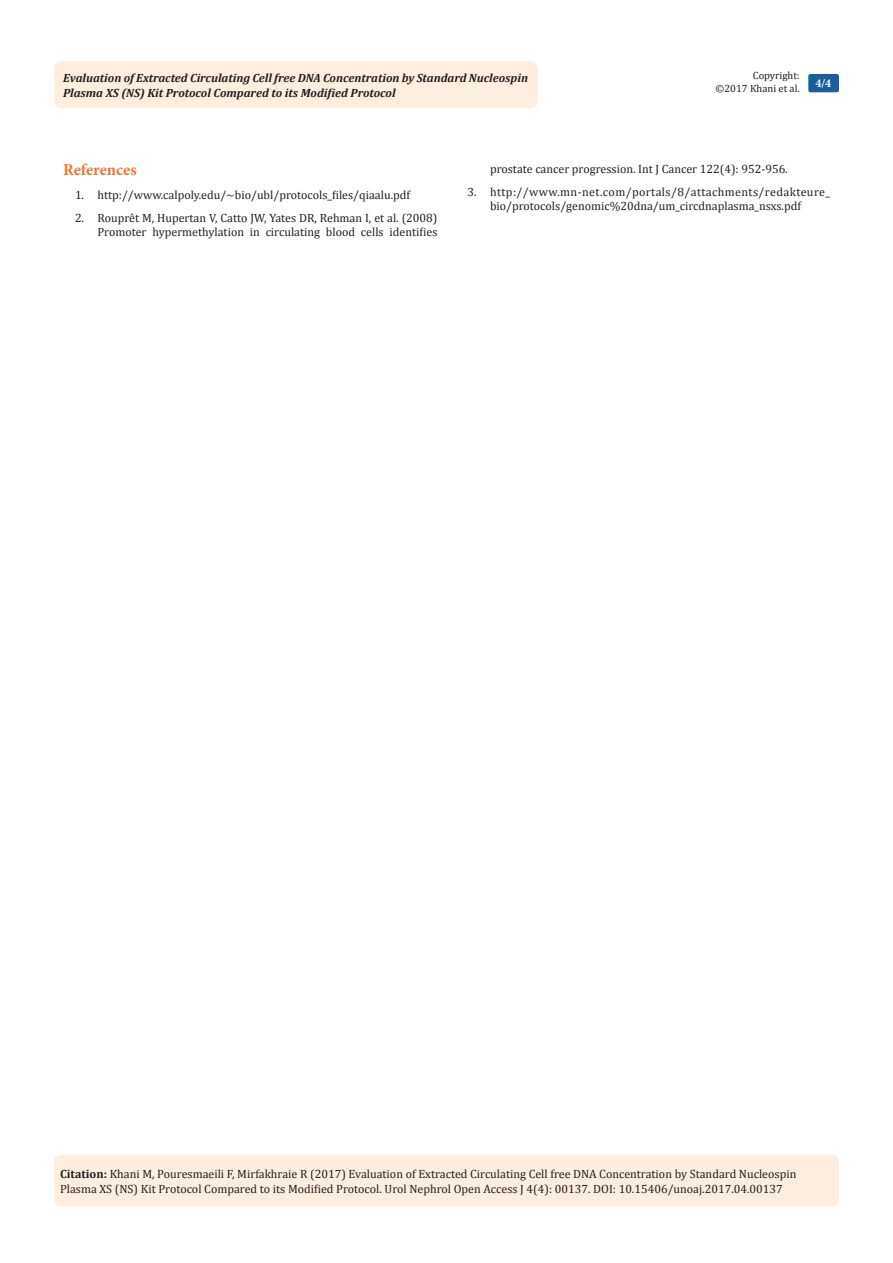
<style>
.page{position:relative;width:893px;height:1263px;background:#fff}
.page>*{position:absolute;margin:0;border:0;box-sizing:border-box;transform-origin:0 0}
.List_Paragraph{font:700 16.5px "Minion Pro";letter-spacing:-.005em;color:#f37331}
.t1{font:12px/14.4px "Cambria";color:#231f20}
.t2{font:italic 700 12px/14.4px "Cambria";color:#231f20}
.t3{font:700 12px "Minion Pro";color:#fff}
.t4{font:10.5px/12.6px "Cambria";color:#231f20;text-align:right}
.s1{font-weight:700}
</style>
<div class="page">
<div style="left:54px;top:1155px;width:785px;height:51px;background:#feeee0;border-radius:7px"></div>
<div style="left:54px;top:61px;width:484px;height:47px;background:#feeee0;border-radius:8px"></div>
<div style="left:808px;top:74px;width:31px;height:18px;background:#18609d;border-radius:2px"></div>
<p class="t4" style="left:715px;top:69px;width:86px">Copyright:<br>©2017 Khani et al.</p>
<p class="t2" style="left:63px;top:70px;width:466px">Evaluation of Extracted Circulating Cell free DNA Concentration by Standard Nucleospin<br>Plasma XS (NS) Kit Protocol Compared to its Modified Protocol</p>
<p class="t3" style="left:815px;top:75px;width:17px">4/4</p>
<p class="List_Paragraph" style="left:63px;top:158px;width:75px">References</p>
<p class="t1" style="left:75px;top:187px;width:337px">1. http://www.calpoly.edu/~bio/ubl/protocols_files/qiaalu.pdf</p>
<p class="t1" style="left:75px;top:211px;width:364px;text-align:right">2. Rouprêt M, Hupertan V, Catto JW, Yates DR, Rehman I, et al. (2008)<br>Promoter hypermethylation in circulating blood cells identifies</p>
<p class="t1" style="left:490px;top:161px;width:299px">prostate cancer progression. Int J Cancer 122(4): 952-956.</p>
<p class="t1" style="left:467px;top:185px;width:364px;text-align:center">3. http://www.mn-net.com/portals/8/attachments/redakteure_ bio/protocols/genomic%20dna/um_circdnaplasma_nsxs.pdf</p>
<p class="t1" style="left:60px;top:1167px;width:738px"><span class="s1">Citation:</span> Khani M, Pouresmaeili F, Mirfakhraie R (2017) Evaluation of Extracted Circulating Cell free DNA Concentration by Standard Nucleospin<br>Plasma XS (NS) Kit Protocol Compared to its Modified Protocol. Urol Nephrol Open Access J 4(4): 00137. DOI: 10.15406/unoaj.2017.04.00137</p>
</div>
